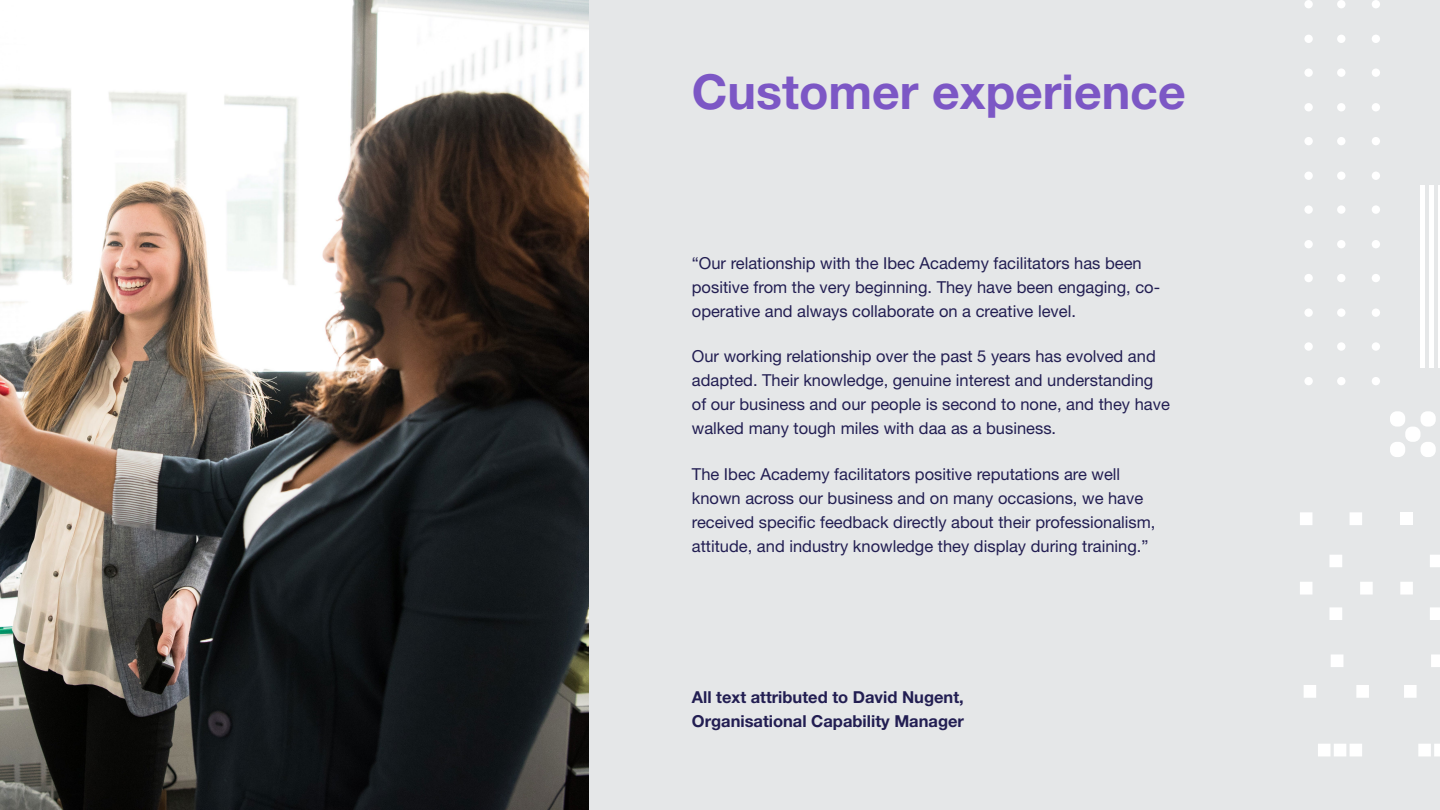
<style>
.page{position:relative;width:1440px;height:810px;background:#fff}
.page>*{position:absolute;margin:0;border:0;box-sizing:border-box;transform-origin:0 0}
.t1{font:700 48.22px "Helvetica Neue LT Std";color:#7c57c5}
.t2{font:16.5px/24px "Helvetica Neue LT Std";color:#221e52}
.t3{font:700 16.5px/24px "Helvetica Neue LT Std";color:#221e52}
</style>
<div class="page">
<div style="left:98px;top:0;width:1342px;height:810px;background:#e5e7e8"></div>
<div style="left:1400px;top:512px;width:13px;height:13px;background:#fff"></div>
<svg style="left:1400px;top:555px;width:40px;height:65px"></svg>
<svg style="left:1404px;top:654px;width:36px;height:44px"></svg>
<svg style="left:1418px;top:744px;width:22px;height:12px"></svg>
<svg style="left:1300px;top:512px;width:62px;height:13px"></svg>
<svg style="left:1300px;top:555px;width:73px;height:65px"></svg>
<svg style="left:1304px;top:654px;width:65px;height:44px"></svg>
<svg style="left:1318px;top:744px;width:44px;height:12px"></svg>
<div style="left:1421px;top:411px;width:15px;height:16px;background:#fff;border-radius:7px"></div>
<div style="left:1390px;top:411px;width:15px;height:16px;background:#fff;border-radius:7px"></div>
<div style="left:1405px;top:427px;width:16px;height:15px;background:#fff;border-radius:7px"></div>
<div style="left:1421px;top:442px;width:15px;height:15px;background:#fff;border-radius:7px"></div>
<div style="left:1390px;top:442px;width:15px;height:15px;background:#fff;border-radius:7px"></div>
<hr style="left:1438px;top:186px;width:2px;height:182px;background:#fff">
<div style="left:1420px;top:186px;width:5px;height:182px;background:#fff"></div>
<hr style="left:1430px;top:186px;width:4px;height:182px;background:#fff">
<div style="left:1372px;top:0;width:8px;height:8px;background:#fff;border-radius:50%"></div>
<div style="left:1372px;top:35px;width:8px;height:8px;background:#fff;border-radius:50%"></div>
<div style="left:1304px;top:0;width:9px;height:8px;background:#fff;border-radius:50%"></div>
<div style="left:1304px;top:35px;width:9px;height:8px;background:#fff;border-radius:50%"></div>
<div style="left:1337px;top:0;width:9px;height:8px;background:#fff;border-radius:50%"></div>
<div style="left:1337px;top:35px;width:9px;height:8px;background:#fff;border-radius:50%"></div>
<div style="left:1372px;top:68px;width:8px;height:9px;background:#fff;border-radius:50%"></div>
<div style="left:1372px;top:103px;width:8px;height:8px;background:#fff;border-radius:50%"></div>
<div style="left:1304px;top:68px;width:9px;height:9px;background:#fff;border-radius:50%"></div>
<div style="left:1304px;top:103px;width:9px;height:8px;background:#fff;border-radius:50%"></div>
<div style="left:1337px;top:68px;width:9px;height:9px;background:#fff;border-radius:50%"></div>
<div style="left:1337px;top:103px;width:9px;height:8px;background:#fff;border-radius:50%"></div>
<div style="left:1372px;top:137px;width:8px;height:8px;background:#fff;border-radius:50%"></div>
<div style="left:1372px;top:172px;width:8px;height:8px;background:#fff;border-radius:50%"></div>
<div style="left:1304px;top:137px;width:9px;height:8px;background:#fff;border-radius:50%"></div>
<div style="left:1304px;top:172px;width:9px;height:8px;background:#fff;border-radius:50%"></div>
<div style="left:1337px;top:137px;width:9px;height:8px;background:#fff;border-radius:50%"></div>
<div style="left:1337px;top:172px;width:9px;height:8px;background:#fff;border-radius:50%"></div>
<div style="left:1372px;top:205px;width:8px;height:9px;background:#fff;border-radius:50%"></div>
<div style="left:1372px;top:240px;width:8px;height:8px;background:#fff;border-radius:50%"></div>
<div style="left:1304px;top:205px;width:9px;height:9px;background:#fff;border-radius:50%"></div>
<div style="left:1304px;top:240px;width:9px;height:8px;background:#fff;border-radius:50%"></div>
<div style="left:1337px;top:205px;width:9px;height:9px;background:#fff;border-radius:50%"></div>
<div style="left:1337px;top:240px;width:9px;height:8px;background:#fff;border-radius:50%"></div>
<div style="left:1372px;top:274px;width:8px;height:8px;background:#fff;border-radius:50%"></div>
<div style="left:1372px;top:308px;width:8px;height:9px;background:#fff;border-radius:50%"></div>
<div style="left:1304px;top:274px;width:9px;height:8px;background:#fff;border-radius:50%"></div>
<div style="left:1304px;top:308px;width:9px;height:9px;background:#fff;border-radius:50%"></div>
<div style="left:1337px;top:274px;width:9px;height:8px;background:#fff;border-radius:50%"></div>
<div style="left:1337px;top:308px;width:9px;height:9px;background:#fff;border-radius:50%"></div>
<div style="left:1372px;top:342px;width:8px;height:9px;background:#fff;border-radius:50%"></div>
<div style="left:1372px;top:377px;width:8px;height:8px;background:#fff;border-radius:50%"></div>
<div style="left:1304px;top:342px;width:9px;height:9px;background:#fff;border-radius:50%"></div>
<div style="left:1304px;top:377px;width:9px;height:8px;background:#fff;border-radius:50%"></div>
<div style="left:1337px;top:342px;width:9px;height:9px;background:#fff;border-radius:50%"></div>
<div style="left:1337px;top:377px;width:9px;height:8px;background:#fff;border-radius:50%"></div>
<img style="left:0;top:0;width:588px;height:810px">
<h1 class="t1" style="left:692px;top:62px;width:495px">Customer experience</h1>
<p class="t2" style="left:692px;top:251px;width:470px">“Our relationship with the Ibec Academy facilitators has been positive from the very beginning. They have been engaging, co&shy;operative and always collaborate on a creative level.</p>
<p class="t2" style="left:692px;top:344px;width:480px">Our working relationship over the past 5 years has evolved and adapted. Their knowledge, genuine interest and understanding of our business and our people is second to none, and they have walked many tough miles with daa as a business.</p>
<p class="t2" style="left:692px;top:461px;width:465px">The Ibec Academy facilitators positive reputations are well known across our business and on many occasions, we have received specific feedback directly about their professionalism, attitude, and industry knowledge they display during training.”</p>
<p class="t3" style="left:692px;top:684px;width:274px">All text attributed to David Nugent,<br>Organisational Capability Manager</p>
</div>
